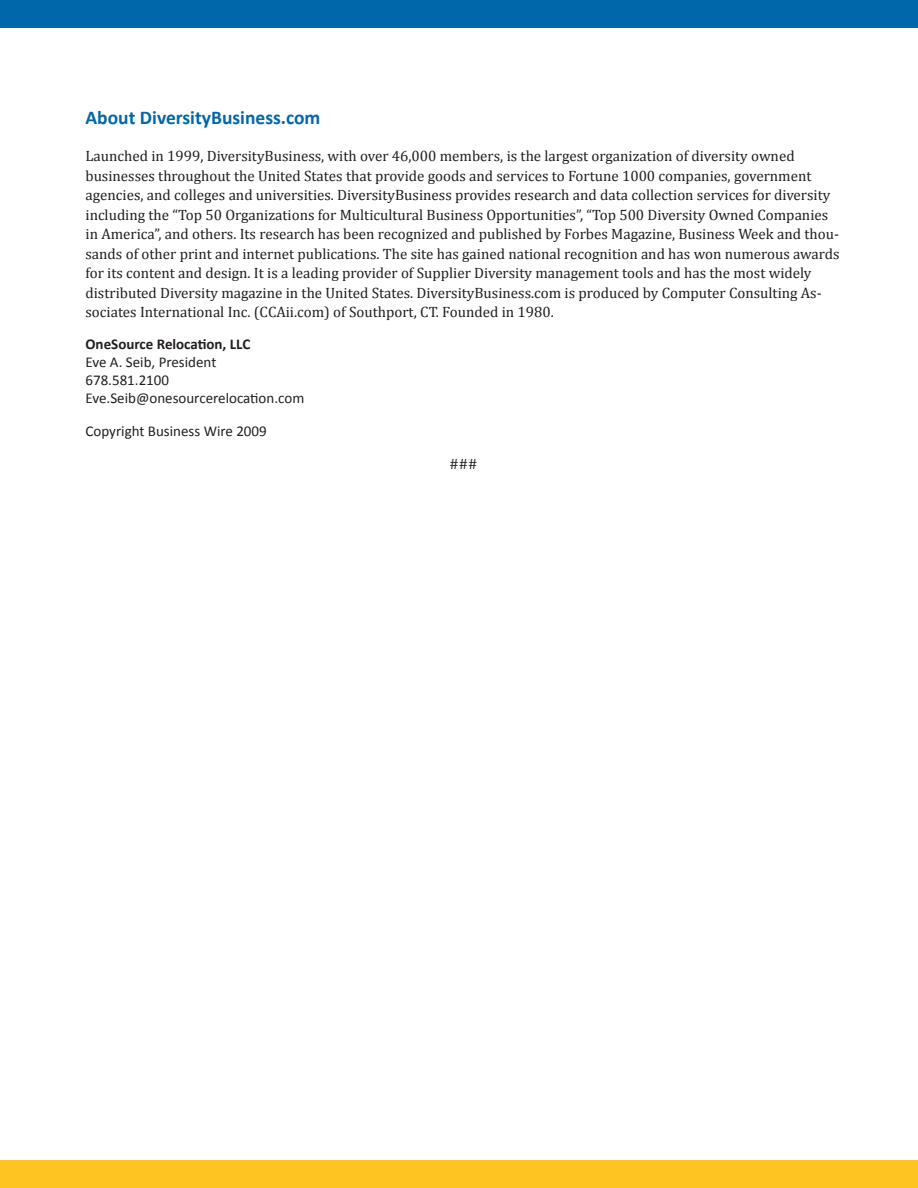
<style>
.page{position:relative;width:918px;height:1188px;background:#fff}
.page>*{position:absolute;margin:0;border:0;box-sizing:border-box;transform-origin:0 0}
.Heading{font:700 19.5px "Calibri";color:#0067aa}
.Paragraph{font:15px/19.5px "Cambria";color:#231f20}
.Info_Copy{font:15px/18px "Calibri";color:#231f20}
.s1{font-weight:700}
</style>
<div class="page">
<div style="left:0;top:0;width:918px;height:27px;background:#0067aa"></div>
<div style="left:0;top:1161px;width:918px;height:27px;background:#fec422"></div>
<p class="Heading" style="left:86px;top:106px;width:237px">About DiversityBusiness.com</p>
<p class="Paragraph" style="left:86px;top:146px;width:756px">Launched in 1999, DiversityBusiness, with over 46,000 members, is the largest organization of diversity owned businesses throughout the United States that provide goods and services to Fortune 1000 companies, government agencies, and colleges and universities. DiversityBusiness provides research and data collection services for diversity including the “Top 50 Organizations for Multicultural Business Opportunities”, “Top 500 Diversity Owned Companies in America”, and others. Its research has been recognized and published by Forbes Magazine, Business Week and thou&shy;sands of other print and internet publications. The site has gained national recognition and has won numerous awards for its content and design. It is a leading provider of Supplier Diversity management tools and has the most widely distributed Diversity magazine in the United States. DiversityBusiness.com is produced by Computer Consulting As&shy;sociates International Inc. (CCAii.com) of Southport, CT. Founded in 1980.</p>
<p class="Info_Copy" style="left:86px;top:334px;width:220px"><span class="s1">OneSource Relocation, LLC<br></span>Eve A. Seib, President<br>678.581.2100<br>Eve.Seib@onesourcerelocation.com</p>
<p class="Info_Copy" style="left:86px;top:421px;width:183px">Copyright Business Wire 2009</p>
<p class="Paragraph" style="left:450px;top:454px;width:29px">###</p>
</div>
